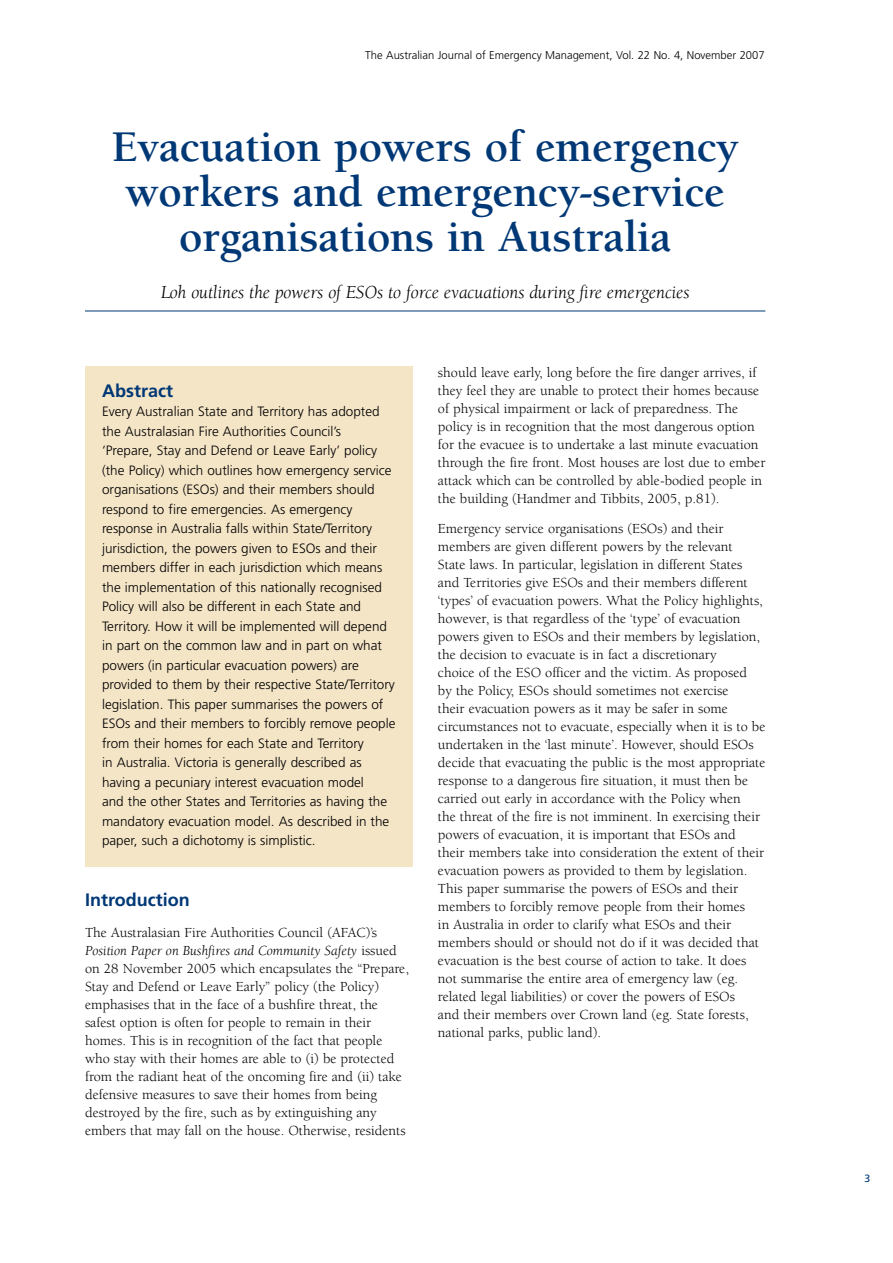
<style>
.page{position:relative;width:893px;height:1263px;background:#fff}
.page>*{position:absolute;margin:0;border:0;box-sizing:border-box;transform-origin:0 0}
.t1{font:700 45px/45px "Berkeley";letter-spacing:-.005em;color:#003876;text-align:center}
.t2{font:italic 18.75px "Berkeley";letter-spacing:-.005em;color:#000}
.t3{font:700 18px "Frutiger";color:#003876}
.t4{font:14.25px/18px "Berkeley";color:#000}
.t5{font:300 13.5px/19.5px "Frutiger";color:#000}
.t6{font:300 11.25px "Frutiger";color:#000}
.s1{font-style:italic}
</style>
<div class="page">
<div style="left:85px;top:366px;width:327px;height:500px;background:#f5e5c7"></div>
<hr style="left:85px;top:311px;width:680px;height:1px;background:#003876">
<p class="t6" style="left:365px;top:49px;width:401px">The Australian Journal of Emergency Management, Vol. 22 No. 4, November 2007</p>
<h1 class="t1" style="left:111px;top:125px;width:629px">Evacuation powers of emergency workers and emergency-service organisations in Australia</h1>
<h2 class="t2" style="left:161px;top:282px;width:531px">Loh outlines the powers of ESOs to force evacuations during fire emergencies</h2>
<p class="t3" style="left:102px;top:380px;width:72px">Abstract</p>
<p class="t5" style="left:102px;top:402px;width:295px">Every Australian State and Territory has adopted the Australasian Fire Authorities Council’s<br>‘Prepare, Stay and Defend or Leave Early’ policy (the Policy) which outlines how emergency service organisations (ESOs) and their members should respond to fire emergencies. As emergency response in Australia falls within State/Territory jurisdiction, the powers given to ESOs and their members differ in each jurisdiction which means the implementation of this nationally recognised Policy will also be different in each State and Territory. How it will be implemented will depend in part on the common law and in part on what powers (in particular evacuation powers) are provided to them by their respective State/Territory legislation. This paper summarises the powers of ESOs and their members to forcibly remove people from their homes for each State and Territory<br>in Australia. Victoria is generally described as having a pecuniary interest evacuation model<br>and the other States and Territories as having the mandatory evacuation model. As described in the paper, such a dichotomy is simplistic.</p>
<p class="t3" style="left:85px;top:889px;width:106px">Introduction</p>
<p class="t4" style="left:85px;top:924px;width:326px">The Australasian Fire Authorities Council (AFAC)’s <span class="s1">Position Paper on Bushfires and Community Safety</span> issued on 28 November 2005 which encapsulates the “Prepare, Stay and Defend or Leave Early” policy (the Policy) emphasises that in the face of a bushfire threat, the safest option is often for people to remain in their homes. This is in recognition of the fact that people who stay with their homes are able to (i) be protected from the radiant heat of the oncoming fire and (ii) take defensive measures to save their homes from being destroyed by the fire, such as by extinguishing any embers that may fall on the house. Otherwise, residents</p>
<p class="t4" style="left:438px;top:363px;width:329px">should leave early, long before the fire danger arrives, if they feel they are unable to protect their homes because of physical impairment or lack of preparedness. The policy is in recognition that the most dangerous option for the evacuee is to undertake a last minute evacuation through the fire front. Most houses are lost due to ember attack which can be controlled by able-bodied people in the building (Handmer and Tibbits, 2005, p.81).</p>
<p class="t4" style="left:438px;top:520px;width:329px">Emergency service organisations (ESOs) and their members are given different powers by the relevant<br>State laws. In particular, legislation in different States and Territories give ESOs and their members different ‘types’ of evacuation powers. What the Policy highlights, however, is that regardless of the ‘type’ of evacuation powers given to ESOs and their members by legislation, the decision to evacuate is in fact a discretionary<br>choice of the ESO officer and the victim. As proposed<br>by the Policy, ESOs should sometimes not exercise<br>their evacuation powers as it may be safer in some circumstances not to evacuate, especially when it is to be undertaken in the ‘last minute’. However, should ESOs decide that evacuating the public is the most appropriate response to a dangerous fire situation, it must then be carried out early in accordance with the Policy when<br>the threat of the fire is not imminent. In exercising their powers of evacuation, it is important that ESOs and their members take into consideration the extent of their evacuation powers as provided to them by legislation.<br>This paper summarise the powers of ESOs and their members to forcibly remove people from their homes<br>in Australia in order to clarify what ESOs and their members should or should not do if it was decided that evacuation is the best course of action to take. It does not summarise the entire area of emergency law (eg. related legal liabilities) or cover the powers of ESOs<br>and their members over Crown land (eg. State forests, national parks, public land).</p>
</div>
